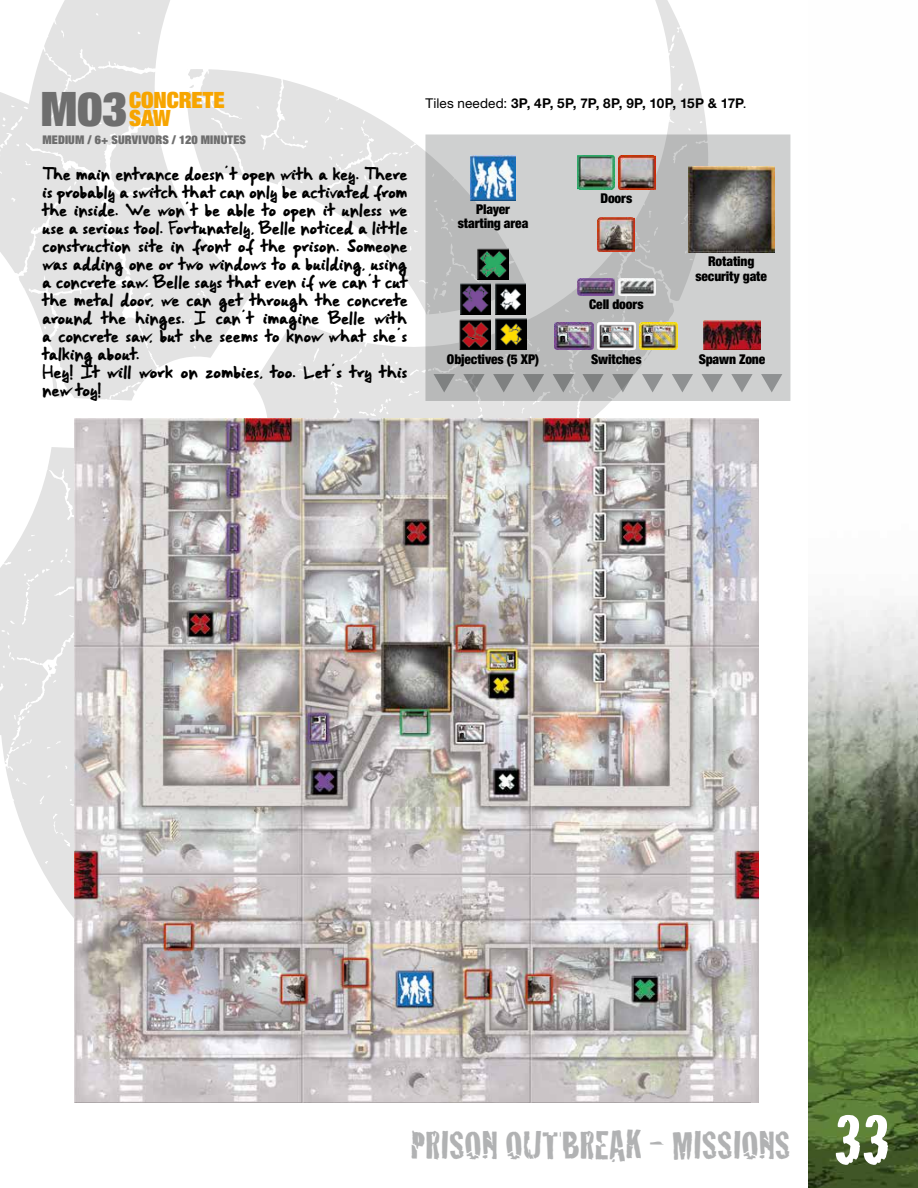
<style>
.page{position:relative;width:918px;height:1188px;background:#fff}
.page>*{position:absolute;margin:0;border:0;box-sizing:border-box;transform-origin:0 0}
.t1{font:42px "Cracked";letter-spacing:-.005em;color:#b1b2b3}
.Titre_Mission{font:900 condensed 22.5px/18px "Helvetica Neue LT Std";letter-spacing:-.005em;color:#f7a500}
.Corps_de_texte{font:900 condensed 13.5px "Helvetica Neue LT Std";letter-spacing:-.01em;color:#000}
.Corps_de_texte-2{font:700 13.5px "Helvetica Neue LT Std";letter-spacing:.02em;color:#000}
.Intro_Scénarios{font:12.75px/18px "Gorri Sans";letter-spacing:.01em;color:#000;text-align:justify}
.Mission_level{font:900 condensed 12px "Helvetica Neue LT Std";letter-spacing:.01em;color:#6e6e6e}
.s1{font-size:47.7px;color:#6e6e6e}
.s2{font-weight:400}
.s3{font-size:75px;color:#fff}
</style>
<div class="page">
<svg style="left:0;top:0;width:251px;height:401px;fill:#e3e3e3"></svg>
<svg style="left:51px;top:369px;width:13px;height:29px"></svg>
<svg style="left:139px;top:320px;width:4px;height:4px"></svg>
<svg style="left:251px;top:0;width:457px;height:419px"></svg>
<svg style="left:0;top:447px;width:74px;height:471px;fill:#e3e3e3"></svg>
<img style="left:808px;top:603px;width:110px;height:585px">
<img style="left:74px;top:419px;width:685px;height:684px">
<svg style="left:425px;top:135px;width:365px;height:266px;background:#c4c5c5"></svg>
<svg style="left:761px;top:374px;width:21px;height:18px"></svg>
<svg style="left:731px;top:374px;width:22px;height:18px"></svg>
<svg style="left:702px;top:374px;width:21px;height:18px"></svg>
<svg style="left:672px;top:374px;width:21px;height:18px"></svg>
<svg style="left:642px;top:374px;width:21px;height:18px"></svg>
<svg style="left:612px;top:374px;width:21px;height:18px"></svg>
<svg style="left:582px;top:374px;width:22px;height:18px"></svg>
<svg style="left:553px;top:374px;width:21px;height:18px"></svg>
<svg style="left:523px;top:374px;width:21px;height:18px"></svg>
<svg style="left:493px;top:374px;width:21px;height:18px"></svg>
<svg style="left:463px;top:374px;width:22px;height:18px"></svg>
<svg style="left:434px;top:374px;width:21px;height:18px"></svg>
<img style="left:471px;top:156px;width:45px;height:44px">
<img style="left:703px;top:321px;width:58px;height:29px">
<img style="left:688px;top:166px;width:86px;height:86px">
<img style="left:577px;top:156px;width:37px;height:33px">
<img style="left:618px;top:156px;width:37px;height:34px">
<img style="left:555px;top:323px;width:38px;height:27px">
<img style="left:597px;top:323px;width:39px;height:27px">
<img style="left:640px;top:323px;width:38px;height:27px">
<img style="left:577px;top:279px;width:37px;height:16px">
<img style="left:619px;top:279px;width:37px;height:16px">
<img style="left:598px;top:217px;width:37px;height:34px">
<img style="left:460px;top:284px;width:31px;height:31px">
<img style="left:495px;top:284px;width:31px;height:31px">
<img style="left:460px;top:319px;width:31px;height:31px">
<img style="left:496px;top:319px;width:30px;height:31px">
<img style="left:478px;top:249px;width:30px;height:30px">
<p class="Titre_Mission" style="left:129px;top:90px;width:97px;text-indent:-88px"><span class="s1">M03</span>CONCRETE<br>SAW</p>
<p class="Mission_level" style="left:43px;top:132px;width:205px">MEDIUM / 6+ SURVIVORS / 120 MINUTES</p>
<p class="Intro_Scénarios" style="left:43px;top:166px;width:366px">The main entrance doesn’ t open with a key. There is probably a switch that can only be activated from the inside. We won’ t be able to open it unless we use a serious tool. Fortunately, Belle noticed a little construction site in front of the prison. Someone was adding one or two windows to a building, using a concrete saw. Belle says that even if we can’ t cut the metal door, we can get through the concrete around the hinges. I can’ t imagine Belle with a concrete saw, but she seems to know what she’s talking about.</p>
<p class="Intro_Scénarios" style="left:43px;top:364px;width:366px">Hey! It will work on zombies, too. Let ’s try this new toy!</p>
<p class="Corps_de_texte-2" style="left:425px;top:95px;width:320px"><span class="s2">Tiles needed:</span> 3P, 4P, 5P, 7P, 8P, 9P, 10P, 15P &amp; 17P<span class="s2">.</span></p>
<p class="Corps_de_texte" style="left:476px;top:201px;width:35px">Player</p>
<p class="Corps_de_texte" style="left:458px;top:215px;width:72px">starting area</p>
<p class="Corps_de_texte" style="left:447px;top:350px;width:94px">Objectives (5 XP)</p>
<p class="Corps_de_texte" style="left:600px;top:190px;width:33px">Doors</p>
<p class="Corps_de_texte" style="left:589px;top:296px;width:56px">Cell doors</p>
<p class="Corps_de_texte" style="left:591px;top:350px;width:52px">Switches</p>
<p class="Corps_de_texte" style="left:708px;top:253px;width:48px">Rotating</p>
<p class="Corps_de_texte" style="left:695px;top:268px;width:73px">security gate</p>
<p class="Corps_de_texte" style="left:699px;top:350px;width:68px">Spawn Zone</p>
<h1 class="t1" style="left:411px;top:1112px;width:481px">PRISON OUTBREAK - MISSIONS <span class="s3">33</span></h1>
</div>
